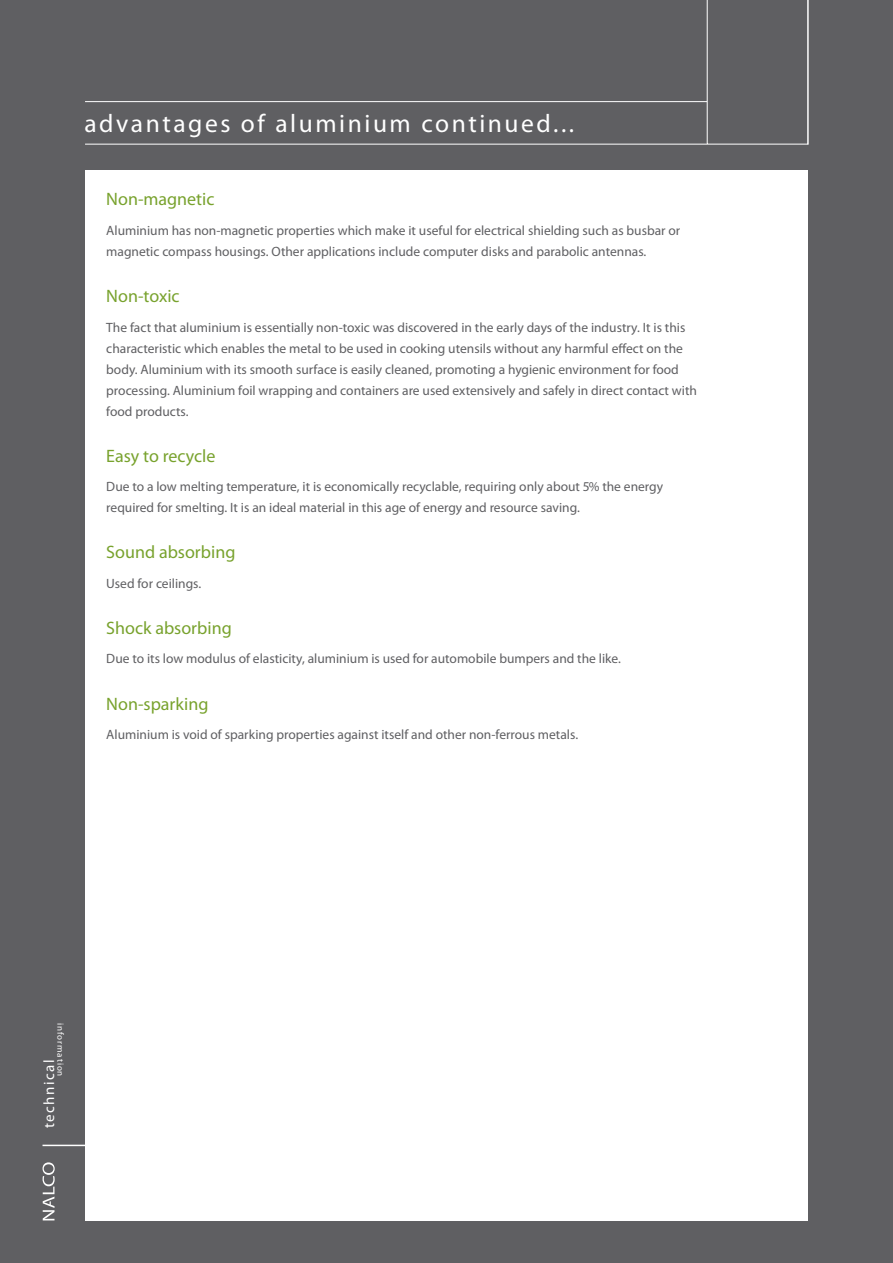
<style>
.page{position:relative;width:893px;height:1263px;background:#5f5f62}
.page>*{position:absolute;margin:0;border:0;box-sizing:border-box;transform-origin:0 0}
.PAGE_TITLE__L__linke{font:25.5px "Myriad Pro";letter-spacing:.1em;color:#fff}
.text_pg_template_-_b{font:18px "Myriad Pro";color:#78a22d}
.t1{font:15px "Myriad Pro";letter-spacing:.1em;color:#fff}
.text_pg_template_-_b-2{font:13.5px/21px "Myriad Pro";color:#5f5f62}
.t2{font:9px "Myriad Pro";letter-spacing:.1em;color:#fff}
</style>
<div class="page">
<svg style="left:43px;top:1162px;width:12px;height:58px"></svg>
<hr style="left:43px;top:1145px;width:42px;height:1px;background:#fff">
<hr style="left:85px;top:144px;width:622px;height:1px;background:#fff">
<hr style="left:85px;top:101px;width:622px;height:1px;background:#fff">
<svg style="left:707px;top:0;width:101px;height:144px"></svg>
<div style="left:85px;top:170px;width:723px;height:1050px;background:#fff"></div>
<p class="PAGE_TITLE__L__linke" style="left:84px;top:108px;width:491px">advantages of aluminium continued...</p>
<p class="text_pg_template_-_b" style="left:106px;top:188px;width:110px">Non-magnetic</p>
<p class="text_pg_template_-_b-2" style="left:106px;top:220px;width:575px">Aluminium has non-magnetic properties which make it useful for electrical shielding such as busbar or magnetic compass housings. Other applications include computer disks and parabolic antennas.</p>
<p class="text_pg_template_-_b" style="left:106px;top:285px;width:75px">Non-toxic</p>
<p class="text_pg_template_-_b-2" style="left:106px;top:316px;width:592px">The fact that aluminium is essentially non-toxic was discovered in the early days of the industry. It is this characteristic which enables the metal to be used in cooking utensils without any harmful effect on the body. Aluminium with its smooth surface is easily cleaned, promoting a hygienic environment for food processing. Aluminium foil wrapping and containers are used extensively and safely in direct contact with food products.</p>
<p class="text_pg_template_-_b" style="left:106px;top:444px;width:111px">Easy to recycle</p>
<p class="text_pg_template_-_b-2" style="left:106px;top:476px;width:558px">Due to a low melting temperature, it is economically recyclable, requiring only about 5% the energy required for smelting. It is an ideal material in this age of energy and resource saving.</p>
<p class="text_pg_template_-_b" style="left:106px;top:541px;width:131px">Sound absorbing</p>
<p class="text_pg_template_-_b-2" style="left:106px;top:573px;width:96px">Used for ceilings.</p>
<p class="text_pg_template_-_b" style="left:106px;top:617px;width:127px">Shock absorbing</p>
<p class="text_pg_template_-_b-2" style="left:106px;top:648px;width:516px">Due to its low modulus of elasticity, aluminium is used for automobile bumpers and the like.</p>
<p class="text_pg_template_-_b" style="left:106px;top:692px;width:104px">Non-sparking</p>
<p class="text_pg_template_-_b-2" style="left:106px;top:724px;width:473px">Aluminium is void of sparking properties against itself and other non-ferrous metals.</p>
<p class="t2" style="left:66px;top:1023px;width:55px;rotate:90deg">information</p>
<p class="t1" style="left:40px;top:1128px;width:70px;rotate:-90deg">technical</p>
</div>
